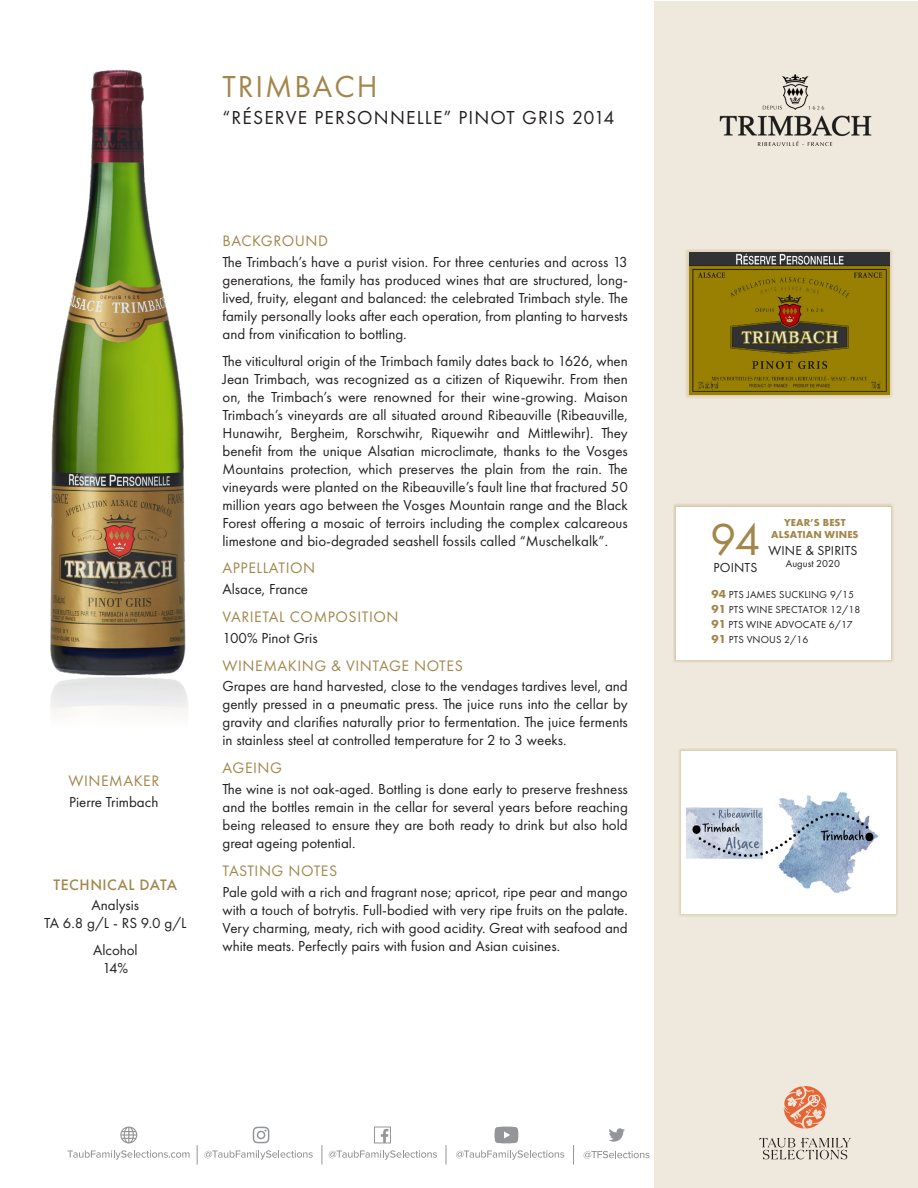
<style>
.page{position:relative;width:918px;height:1188px;background:#fff}
.page>*{position:absolute;margin:0;border:0;box-sizing:border-box;transform-origin:0 0}
.t1{font:46.5px "Futura PT";color:#a2874c}
._1_Producer{font:31.5px "Futura PT";letter-spacing:.06em;color:#a2874c}
._2_WIne_Name{font:19.5px "Futura PT";letter-spacing:.06em;color:#231f20}
._3_Para_Head{font:15.75px "Futura PT";letter-spacing:.035em;color:#a2874c}
._3_Para_Head-2{font:500 15.75px "Futura PT";letter-spacing:.035em;color:#a2874c}
.Para_Body{font:15px/18px "Futura PT";color:#231f20;text-align:justify}
.t2{font:13.5px "Futura PT";letter-spacing:.01em;color:#231f20}
.t3{font:10.5px "Futura PT";letter-spacing:.01em;color:#231f20}
.t4{font:700 10.5px/12px "Futura PT";letter-spacing:.01em;color:#a2874c;text-align:center}
.s1{font-weight:700;font-size:12px;color:#a2874c}
</style>
<div class="page">
<div style="left:654px;top:1px;width:264px;height:1186px;background:#efe8dc"></div>
<div style="left:673px;top:503px;width:221px;height:160px;background:#ddd2bb"></div>
<div style="left:676px;top:507px;width:215px;height:153px;background:#fff"></div>
<div style="left:685px;top:249px;width:209px;height:150px;background:#b39758;opacity:.65"></div>
<img style="left:689px;top:253px;width:200px;height:141px">
<img style="left:50px;top:69px;width:136px;height:607px">
<img style="left:719px;top:74px;width:153px;height:72px">
<svg style="left:584px;top:1151px;width:66px;height:8px"></svg>
<svg style="left:67px;top:1150px;width:123px;height:10px"></svg>
<svg style="left:205px;top:1150px;width:108px;height:10px"></svg>
<svg style="left:329px;top:1150px;width:108px;height:10px"></svg>
<svg style="left:456px;top:1150px;width:108px;height:10px"></svg>
<svg style="left:573px;top:1145px;width:1px;height:20px"></svg>
<svg style="left:322px;top:1145px;width:1px;height:20px"></svg>
<svg style="left:197px;top:1145px;width:1px;height:20px"></svg>
<svg style="left:374px;top:1127px;width:17px;height:16px"></svg>
<svg style="left:253px;top:1127px;width:16px;height:16px"></svg>
<svg style="left:446px;top:1145px;width:1px;height:20px"></svg>
<svg style="left:609px;top:1128px;width:16px;height:14px"></svg>
<svg style="left:120px;top:1127px;width:17px;height:16px"></svg>
<svg style="left:495px;top:1127px;width:23px;height:16px"></svg>
<svg style="left:759px;top:1138px;width:92px;height:21px"></svg>
<svg style="left:784px;top:1086px;width:43px;height:43px"></svg>
<div style="left:678px;top:748px;width:221px;height:169px;background:#b39758;opacity:.65"></div>
<img style="left:681px;top:752px;width:214px;height:162px">
<p class="_1_Producer" style="left:223px;top:68px;width:156px">TRIMBACH</p>
<p class="_2_WIne_Name" style="left:222px;top:106px;width:393px">“RÉSERVE PERSONNELLE” PINOT GRIS 2014</p>
<p class="_3_Para_Head" style="left:68px;top:772px;width:92px">WINEMAKER</p>
<p class="Para_Body" style="left:69px;top:793px;width:91px">Pierre Trimbach</p>
<p class="_3_Para_Head-2" style="left:54px;top:875px;width:125px">TECHNICAL DATA</p>
<p class="Para_Body" style="left:44px;top:896px;width:144px;text-align:center">Analysis<br>TA 6.8 g/L - RS 9.0 g/L</p>
<p class="Para_Body" style="left:93px;top:941px;width:46px;text-align:center">Alcohol<br>14%</p>
<p class="_3_Para_Head" style="left:223px;top:231px;width:107px">BACKGROUND</p>
<p class="Para_Body" style="left:222px;top:252px;width:407px">The Trimbach’s have a purist vision. For three centuries and across 13 generations, the family has produced wines that are structured, long&shy;lived, fruity, elegant and balanced: the celebrated Trimbach style. The family personally looks after each operation, from planting to harvests and from vinification to bottling.</p>
<p class="Para_Body" style="left:222px;top:351px;width:407px">The viticultural origin of the Trimbach family dates back to 1626, when Jean Trimbach, was recognized as a citizen of Riquewihr. From then on, the Trimbach’s were renowned for their wine-growing. Maison Trimbach’s vineyards are all situated around Ribeauville (Ribeauville, Hunawihr, Bergheim, Rorschwihr, Riquewihr and Mittlewihr). They benefit from the unique Alsatian microclimate, thanks to the Vosges Mountains protection, which preserves the plain from the rain. The vineyards were planted on the Ribeauville’s fault line that fractured 50 million years ago between the Vosges Mountain range and the Black Forest offering a mosaic of terroirs including the complex calcareous limestone and bio-degraded seashell fossils called “Muschelkalk”.</p>
<p class="_3_Para_Head" style="left:223px;top:559px;width:94px">APPELLATION</p>
<p class="Para_Body" style="left:222px;top:580px;width:87px">Alsace, France</p>
<p class="_3_Para_Head" style="left:223px;top:607px;width:178px">VARIETAL COMPOSITION</p>
<p class="Para_Body" style="left:222px;top:629px;width:97px">100% Pinot Gris</p>
<p class="_3_Para_Head" style="left:223px;top:656px;width:242px">WINEMAKING &amp; VINTAGE NOTES</p>
<p class="Para_Body" style="left:222px;top:677px;width:407px">Grapes are hand harvested, close to the vendages tardives level, and gently pressed in a pneumatic press. The juice runs into the cellar by gravity and clarifies naturally prior to fermentation. The juice ferments in stainless steel at controlled temperature for 2 to 3 weeks.</p>
<p class="_3_Para_Head" style="left:223px;top:759px;width:61px">AGEING</p>
<p class="Para_Body" style="left:222px;top:780px;width:407px">The wine is not oak-aged. Bottling is done early to preserve freshness and the bottles remain in the cellar for several years before reaching being released to ensure they are both ready to drink but also hold great ageing potential.</p>
<p class="_3_Para_Head" style="left:223px;top:861px;width:116px">TASTING NOTES</p>
<p class="Para_Body" style="left:222px;top:882px;width:407px">Pale gold with a rich and fragrant nose; apricot, ripe pear and mango with a touch of botrytis. Full-bodied with very ripe fruits on the palate.<br>Very charming, meaty, rich with good acidity. Great with seafood and white meats. Perfectly pairs with fusion and Asian cuisines.</p>
<p class="t4" style="left:771px;top:516px;width:89px">YEAR’S BEST<br>ALSATIAN WINES</p>
<p class="t1" style="left:710px;top:512px;width:52px">94</p>
<p class="t2" style="left:714px;top:559px;width:45px">POINTS</p>
<p class="t2" style="left:768px;top:542px;width:91px">WINE &amp; SPIRITS</p>
<p class="t3" style="left:786px;top:557px;width:56px">August 2020</p>
<p class="t3" style="left:711px;top:588px;width:144px"><span class="s1">94</span> PTS JAMES SUCKLING 9/15</p>
<p class="t3" style="left:711px;top:603px;width:150px"><span class="s1">91</span> PTS WINE SPECTATOR 12/18</p>
<p class="t3" style="left:711px;top:618px;width:143px"><span class="s1">91</span> PTS WINE ADVOCATE 6/17</p>
<p class="t3" style="left:711px;top:633px;width:98px"><span class="s1">91</span> PTS VNOUS 2/16</p>
</div>
